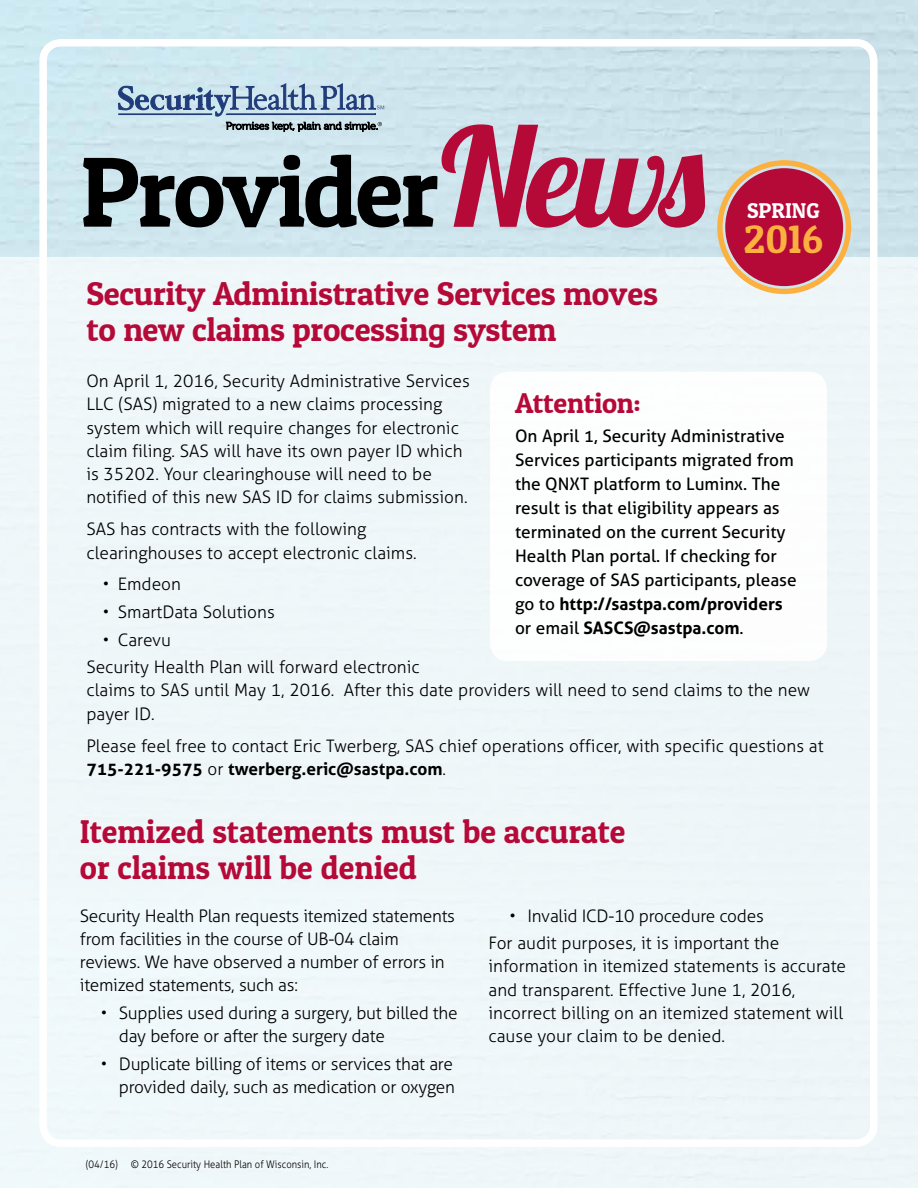
<style>
.page{position:relative;width:918px;height:1188px;background:#fff}
.page>*{position:absolute;margin:0;border:0;box-sizing:border-box;transform-origin:0 0}
.t1{font:99.6px "Patua One";letter-spacing:-.03em;color:#000}
.t2{font:39.75px "Patua One";color:#fbb040}
.t3{font:33px/36px "Patua One";letter-spacing:-.01em;color:#b50938}
.t4{font:28.5px "Patua One";letter-spacing:-.01em;color:#b50938}
.t5{font:21.45px "Patua One";color:#fff}
.t6{font:300 17.25px/23.2px "Aller";color:#000}
.t7{font:17.25px/24px "Aller";color:#000}
.t8{font:300 10.5px "Aller";color:#000;scale:.9 1}
.s1{font-family:"Lobster 1.4";font-size:136.5px;color:#b50938}
.s2{font-weight:700}
</style>
<div class="page">
<div style="left:0;top:0;width:918px;height:257px;background:#cde5ed"></div>
<div style="left:0;top:257px;width:918px;height:931px;background:#eff7f9"></div>
<div style="left:39px;top:39px;width:838px;height:1108px;border:8px solid #fff;border-radius:18px"></div>
<svg style="left:118px;top:84px;width:267px;height:48px;background:#9fb6c9"></svg>
<svg style="left:717px;top:160px;width:134px;height:134px;background:#f2b95f"></svg>
<div style="left:724px;top:167px;width:120px;height:120px;background:#b50938;border-radius:50%"></div>
<div style="left:723px;top:166px;width:123px;height:123px;border:3px solid #cee6ee;border-radius:50%"></div>
<div style="left:490px;top:372px;width:337px;height:289px;background:#fff;border-radius:18px"></div>
<h1 class="t1" style="left:80px;top:130px;width:627px">Provider<span class="s1">News</span></h1>
<h3 class="t3" style="left:86px;top:275px;width:573px">Security Administrative Services moves to new claims processing system</h3>
<p class="t5" style="left:747px;top:197px;width:74px">SPRING</p>
<h2 class="t2" style="left:744px;top:215px;width:81px">2016</h2>
<p class="t6" style="left:86px;top:369px;width:385px">On April 1, 2016, Security Administrative Services LLC (SAS) migrated to a new claims processing system which will require changes for electronic claim filing. SAS will have its own payer ID which is 35202. Your clearinghouse will need to be notified of this new SAS ID for claims submission.</p>
<p class="t6" style="left:86px;top:518px;width:332px">SAS has contracts with the following clearinghouses to accept electronic claims.</p>
<p class="t6" style="left:103px;top:573px;width:80px">• Emdeon</p>
<p class="t6" style="left:103px;top:600px;width:173px">• SmartData Solutions</p>
<p class="t6" style="left:86px;top:626px;width:335px;line-height:27.6px;text-indent:17px">• Carevu<br>Security Health Plan will forward electronic</p>
<p class="t6" style="left:86px;top:679px;width:725px">claims to SAS until May 1, 2016. After this date providers will need to send claims to the new payer ID.</p>
<p class="t6" style="left:86px;top:734px;width:739px">Please feel free to contact Eric Twerberg, SAS chief operations officer, with specific questions at<br><span class="s2">715-221-9575</span> or <span class="s2">twerberg.eric@sastpa.com</span>.</p>
<h3 class="t4" style="left:515px;top:385px;width:127px">Attention:</h3>
<p class="t7" style="left:515px;top:423px;width:283px">On April 1, Security Administrative Services participants migrated from the QNXT platform to Luminx. The result is that eligibility appears as terminated on the current Security Health Plan portal. If checking for coverage of SAS participants, please go to <span class="s2">http://sastpa.com/providers </span>or email <span class="s2">SASCS@sastpa.com</span>.</p>
<h3 class="t3" style="left:80px;top:813px;width:547px">Itemized statements must be accurate or claims will be denied</h3>
<p class="t6" style="left:80px;top:904px;width:377px">Security Health Plan requests itemized statements from facilities in the course of UB-04 claim reviews. We have observed a number of errors in itemized statements, such as:</p>
<p class="t6" style="left:119px;top:1001px;width:340px;text-indent:-18px">• Supplies used during a surgery, but billed the day before or after the surgery date</p>
<p class="t6" style="left:101px;top:1052px;width:356px;text-align:right">• Duplicate billing of items or services that are provided daily, such as medication or oxygen</p>
<p class="t6" style="left:489px;top:902px;width:292px;line-height:27.6px;text-align:center">• Invalid ICD-10 procedure codes<br>For audit purposes, it is important the</p>
<p class="t6" style="left:489px;top:955px;width:359px">information in itemized statements is accurate and transparent. Effective June 1, 2016, incorrect billing on an itemized statement will cause your claim to be denied.</p>
<p class="t8" style="left:86px;top:1158px;width:271px">(04/16) © 2016 Security Health Plan of Wisconsin, Inc.</p>
</div>
